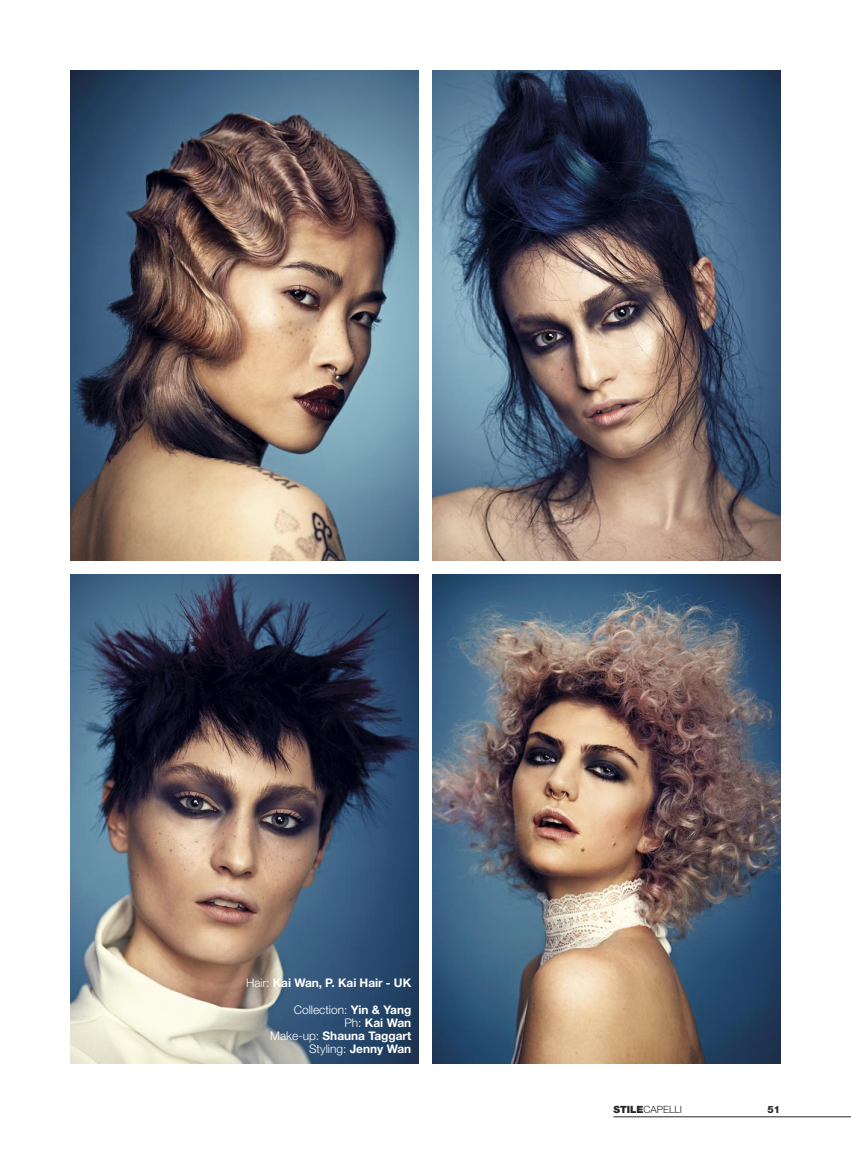
<style>
.page{position:relative;width:851px;height:1170px;background:#fff}
.page>*{position:absolute;margin:0;border:0;box-sizing:border-box;transform-origin:0 0}
.t1{font:700 11.88px/13.1px "Helvetica Neue LT Std";color:#fff;text-align:right}
.t2{font:300 10px "Helvetica Neue LT Std";color:#272526}
.t3{font:800 10px "Helvetica Neue LT Std";color:#272526}
.s1{font-weight:300}
.s2{font-weight:900}
</style>
<div class="page">
<hr style="left:613px;top:1116px;width:237px;height:1px;background:#272526">
<img style="left:71px;top:574px;width:347px;height:489px">
<img style="left:432px;top:574px;width:348px;height:489px">
<img style="left:432px;top:71px;width:348px;height:489px">
<img style="left:71px;top:71px;width:347px;height:489px">
<p class="t1" style="left:246px;top:977px;width:167px"><span class="s1">Hair:</span> Kai Wan, P. Kai Hair - UK</p>
<p class="t1" style="left:270px;top:1003px;width:142px"><span class="s1">Collection:</span> Yin &amp; Yang<br><span class="s1">Ph:</span> Kai Wan<br><span class="s1">Make-up:</span> Shauna Taggart<br><span class="s1">Styling:</span> Jenny Wan</p>
<p class="t2" style="left:613px;top:1106px;width:70px"><span class="s2">STILE</span>CAPELLI</p>
<p class="t3" style="left:767px;top:1103px;width:14px">51</p>
</div>
